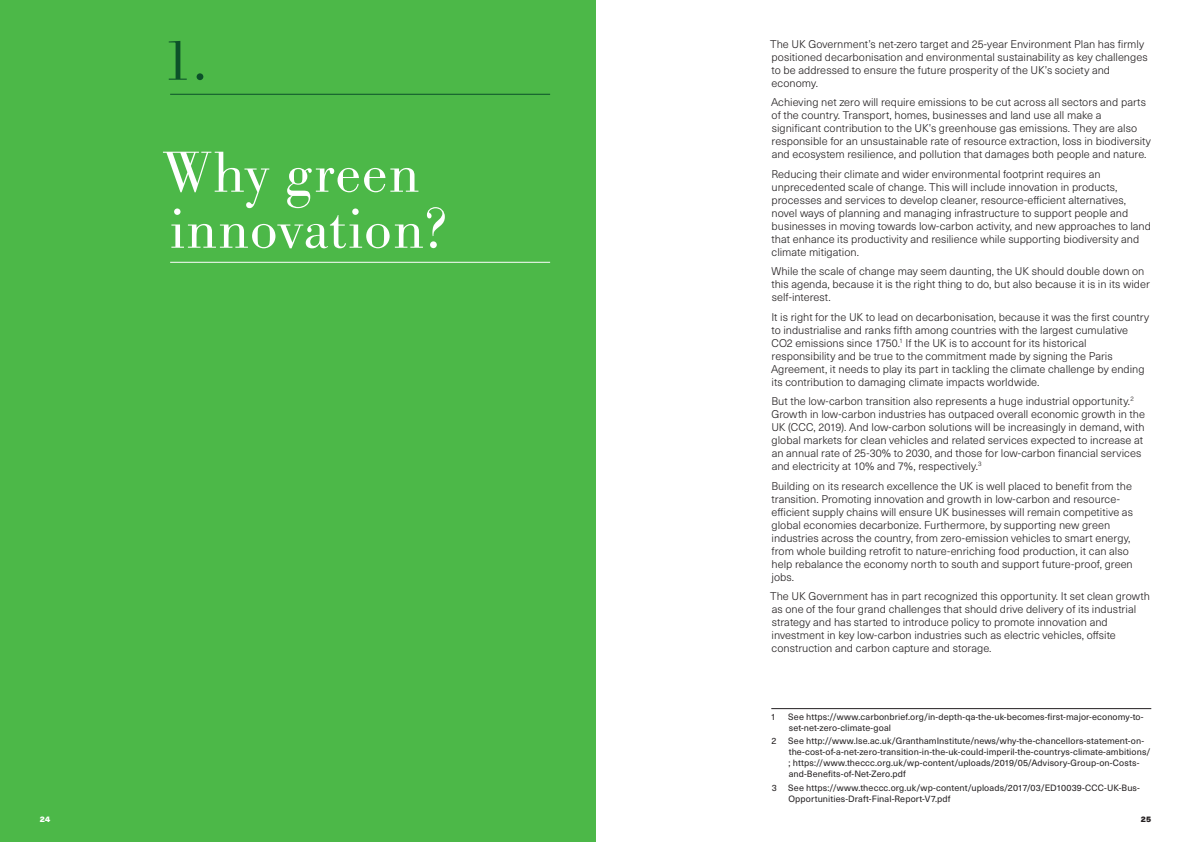
<style>
.page{position:relative;width:1191px;height:842px;background:#fff}
.page>*{position:absolute;margin:0;border:0;box-sizing:border-box;transform-origin:0 0}
.Chapter_Heading{font:300 60px/56px "Bodoni URW";letter-spacing:.01em;color:#fff}
.Chapter_Heading-2{font:300 60px "Bodoni URW";color:#0c5129}
._11pt_text{font:300 11px/13px "Neue Haas Unica W1 G";color:#231f20}
.footnotes{font:9px/11px "Neue Haas Unica W1 G";letter-spacing:.01em;color:#231f20}
.t1{font:900 8px "Neue Haas Unica W1 G";color:#fff}
.t2{font:900 8px "Neue Haas Unica W1 G";color:#231f20}
</style>
<div class="page">
<div style="left:0;top:0;width:595px;height:842px;background:#4cb848"></div>
<hr style="left:771px;top:708px;width:380px;height:1px;background:#231f20">
<hr style="left:170px;top:94px;width:380px;height:1px;background:#0c5129">
<hr style="left:170px;top:262px;width:380px;height:1px;background:#fff">
<p class="Chapter_Heading-2" style="left:162px;top:25px;width:47px">1.</p>
<p class="Chapter_Heading" style="left:163px;top:145px;width:285px">Why green innovation?</p>
<p class="_11pt_text" style="left:770px;top:37px;width:379px">The UK Government’s net-zero target and 25-year Environment Plan has firmly positioned decarbonisation and environmental sustainability as key challenges to be addressed to ensure the future prosperity of the UK’s society and economy.</p>
<p class="_11pt_text" style="left:771px;top:95px;width:381px">Achieving net zero will require emissions to be cut across all sectors and parts of the country. Transport, homes, businesses and land use all make a significant contribution to the UK’s greenhouse gas emissions. They are also responsible for an unsustainable rate of resource extraction, loss in biodiversity and ecosystem resilience, and pollution that damages both people and nature.</p>
<p class="_11pt_text" style="left:771px;top:167px;width:381px">Reducing their climate and wider environmental footprint requires an unprecedented scale of change. This will include innovation in products, processes and services to develop cleaner, resource-efficient alternatives, novel ways of planning and managing infrastructure to support people and businesses in moving towards low-carbon activity, and new approaches to land that enhance its productivity and resilience while supporting biodiversity and climate mitigation.</p>
<p class="_11pt_text" style="left:771px;top:264px;width:380px">While the scale of change may seem daunting, the UK should double down on this agenda, because it is the right thing to do, but also because it is in its wider self-interest.</p>
<p class="_11pt_text" style="left:771px;top:310px;width:380px">It is right for the UK to lead on decarbonisation, because it was the first country to industrialise and ranks fifth among countries with the largest cumulative CO2 emissions since 1750.<sup>1</sup> If the UK is to account for its historical responsibility and be true to the commitment made by signing the Paris Agreement, it needs to play its part in tackling the climate challenge by ending its contribution to damaging climate impacts worldwide.</p>
<p class="_11pt_text" style="left:771px;top:394px;width:375px">But the low-carbon transition also represents a huge industrial opportunity.<sup>2<br></sup>Growth in low-carbon industries has outpaced overall economic growth in the UK (CCC, 2019). And low-carbon solutions will be increasingly in demand, with global markets for clean vehicles and related services expected to increase at an annual rate of 25-30% to 2030, and those for low-carbon financial services and electricity at 10% and 7%, respectively.<sup>3</sup></p>
<p class="_11pt_text" style="left:771px;top:479px;width:363px">Building on its research excellence the UK is well placed to benefit from the transition. Promoting innovation and growth in low-carbon and resource&shy;efficient supply chains will ensure UK businesses will remain competitive as global economies decarbonize. Furthermore, by supporting new green industries across the country, from zero-emission vehicles to smart energy, from whole building retrofit to nature-enriching food production, it can also help rebalance the economy north to south and support future-proof, green jobs.</p>
<p class="_11pt_text" style="left:770px;top:589px;width:381px">The UK Government has in part recognized this opportunity. It set clean growth as one of the four grand challenges that should drive delivery of its industrial strategy and has started to introduce policy to promote innovation and investment in key low-carbon industries such as electric vehicles, offsite construction and carbon capture and storage.</p>
<p class="footnotes" style="left:770px;top:710px;width:7px">1</p>
<p class="footnotes" style="left:788px;top:710px;width:357px">See https://www.carbonbrief.org/in-depth-qa-the-uk-becomes-first-major-economy-to&shy;set-net-zero-climate-goal</p>
<p class="footnotes" style="left:771px;top:735px;width:7px">2</p>
<p class="footnotes" style="left:788px;top:735px;width:364px">See http://www.lse.ac.uk/GranthamInstitute/news/why-the-chancellors-statement-on&shy;the-cost-of-a-net-zero-transition-in-the-uk-could-imperil-the-countrys-climate-ambitions/ ; https://www.theccc.org.uk/wp-content/uploads/2019/05/Advisory-Group-on-Costs&shy;and-Benefits-of-Net-Zero.pdf</p>
<p class="footnotes" style="left:771px;top:782px;width:7px">3</p>
<p class="footnotes" style="left:788px;top:782px;width:353px">See https://www.theccc.org.uk/wp-content/uploads/2017/03/ED10039-CCC-UK-Bus-<br>Opportunities-Draft-Final-Report-V7.pdf</p>
<p class="t1" style="left:40px;top:813px;width:12px">24</p>
<p class="t2" style="left:1140px;top:813px;width:12px">25</p>
</div>
